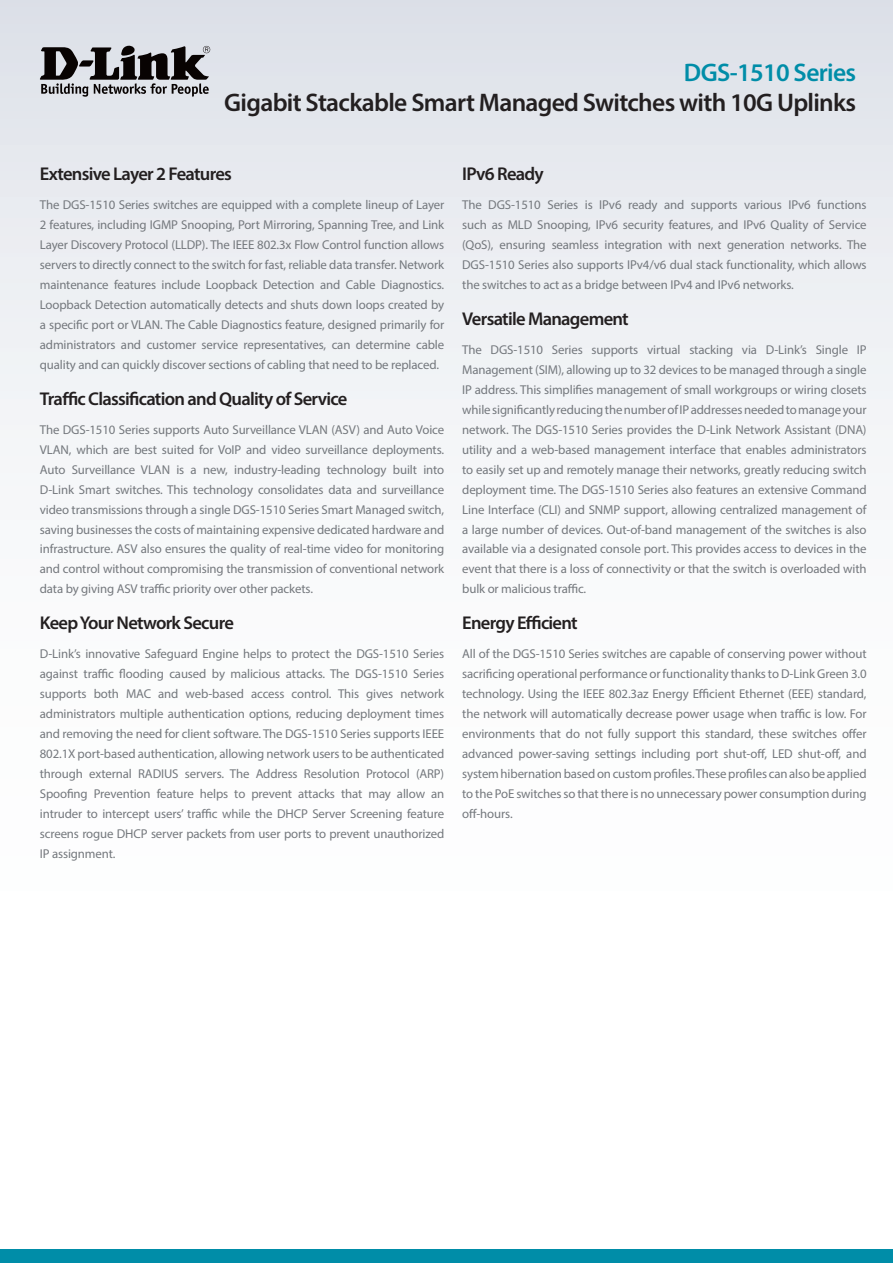
<style>
.page{position:relative;width:893px;height:1263px;background:#fff}
.page>*{position:absolute;margin:0;border:0;box-sizing:border-box;transform-origin:0 0}
.t1{font:600 25.5px "Myriad Pro";letter-spacing:-.025em;color:#231f20}
.t2{font:600 25.5px "Myriad Pro";letter-spacing:-.025em;color:#008da8}
.t3{font:600 18.6px "Myriad Pro";letter-spacing:-.04em;color:#231f20}
.t4{font:12.9px/20px "Myriad Pro";letter-spacing:-.01em;color:#74787d;text-align:justify}
</style>
<div class="page">
<div style="left:0;top:0;width:893px;height:1084px;background:linear-gradient(to bottom,#e3e6ec,#fff)"></div>
<div style="left:0;top:1249px;width:893px;height:14px;background:#008da8"></div>
<svg style="left:40px;top:46px;width:170px;height:51px;background:#807f83"></svg>
<h1 class="t2" style="left:684px;top:56px;width:174px">DGS-1510 Series</h1>
<h1 class="t1" style="left:224px;top:86px;width:633px">Gigabit Stackable Smart Managed Switches with 10G Uplinks</h1>
<h2 class="t3" style="left:40px;top:162px;width:194px">Extensive Layer 2 Features</h2>
<p class="t4" style="left:40px;top:195px;width:406px">The DGS-1510 Series switches are equipped with a complete lineup of Layer 2 features, including IGMP Snooping, Port Mirroring, Spanning Tree, and Link Layer Discovery Protocol (LLDP). The IEEE 802.3x Flow Control function allows servers to directly connect to the switch for fast, reliable data transfer. Network maintenance features include Loopback Detection and Cable Diagnostics.<br>Loopback Detection automatically detects and shuts down loops created by a specific port or VLAN. The Cable Diagnostics feature, designed primarily for administrators and customer service representatives, can determine cable quality and can quickly discover sections of cabling that need to be replaced.</p>
<h2 class="t3" style="left:40px;top:387px;width:309px">Traffic Classification and Quality of Service</h2>
<p class="t4" style="left:40px;top:419px;width:406px">The DGS-1510 Series supports Auto Surveillance VLAN (ASV) and Auto Voice VLAN, which are best suited for VoIP and video surveillance deployments.<br>Auto Surveillance VLAN is a new, industry-leading technology built into D-Link Smart switches. This technology consolidates data and surveillance video transmissions through a single DGS-1510 Series Smart Managed switch, saving businesses the costs of maintaining expensive dedicated hardware and infrastructure. ASV also ensures the quality of real-time video for monitoring and control without compromising the transmission of conventional network data by giving ASV traffic priority over other packets.</p>
<h2 class="t3" style="left:40px;top:611px;width:196px">Keep Your Network Secure</h2>
<p class="t4" style="left:40px;top:644px;width:406px">D-Link’s innovative Safeguard Engine helps to protect the DGS-1510 Series against traffic flooding caused by malicious attacks. The DGS-1510 Series supports both MAC and web-based access control. This gives network administrators multiple authentication options, reducing deployment times and removing the need for client software. The DGS-1510 Series supports IEEE 802.1X port-based authentication, allowing network users to be authenticated through external RADIUS servers. The Address Resolution Protocol (ARP)<br>Spoofing Prevention feature helps to prevent attacks that may allow an intruder to intercept users’ traffic while the DHCP Server Screening feature screens rogue DHCP server packets from user ports to prevent unauthorized IP assignment.</p>
<h2 class="t3" style="left:462px;top:162px;width:83px">IPv6 Ready</h2>
<p class="t4" style="left:462px;top:195px;width:406px">The DGS-1510 Series is IPv6 ready and supports various IPv6 functions such as MLD Snooping, IPv6 security features, and IPv6 Quality of Service (QoS), ensuring seamless integration with next generation networks. The DGS-1510 Series also supports IPv4/v6 dual stack functionality, which allows the switches to act as a bridge between IPv4 and IPv6 networks.</p>
<h2 class="t3" style="left:462px;top:307px;width:168px">Versatile Management</h2>
<p class="t4" style="left:462px;top:339px;width:406px">The DGS-1510 Series supports virtual stacking via D-Link’s Single IP Management (SIM), allowing up to 32 devices to be managed through a single IP address. This simplifies management of small workgroups or wiring closets while significantly reducing the number of IP addresses needed to manage your network. The DGS-1510 Series provides the D-Link Network Assistant (DNA) utility and a web-based management interface that enables administrators to easily set up and remotely manage their networks, greatly reducing switch deployment time. The DGS-1510 Series also features an extensive Command Line Interface (CLI) and SNMP support, allowing centralized management of a large number of devices. Out-of-band management of the switches is also available via a designated console port. This provides access to devices in the event that there is a loss of connectivity or that the switch is overloaded with bulk or malicious traffic.</p>
<h2 class="t3" style="left:462px;top:611px;width:117px">Energy Efficient</h2>
<p class="t4" style="left:462px;top:644px;width:406px">All of the DGS-1510 Series switches are capable of conserving power without sacrificing operational performance or functionality thanks to D-Link Green 3.0 technology. Using the IEEE 802.3az Energy Efficient Ethernet (EEE) standard, the network will automatically decrease power usage when traffic is low. For environments that do not fully support this standard, these switches offer advanced power-saving settings including port shut-off, LED shut-off, and system hibernation based on custom profiles. These profiles can also be applied to the PoE switches so that there is no unnecessary power consumption during off-hours.</p>
</div>
